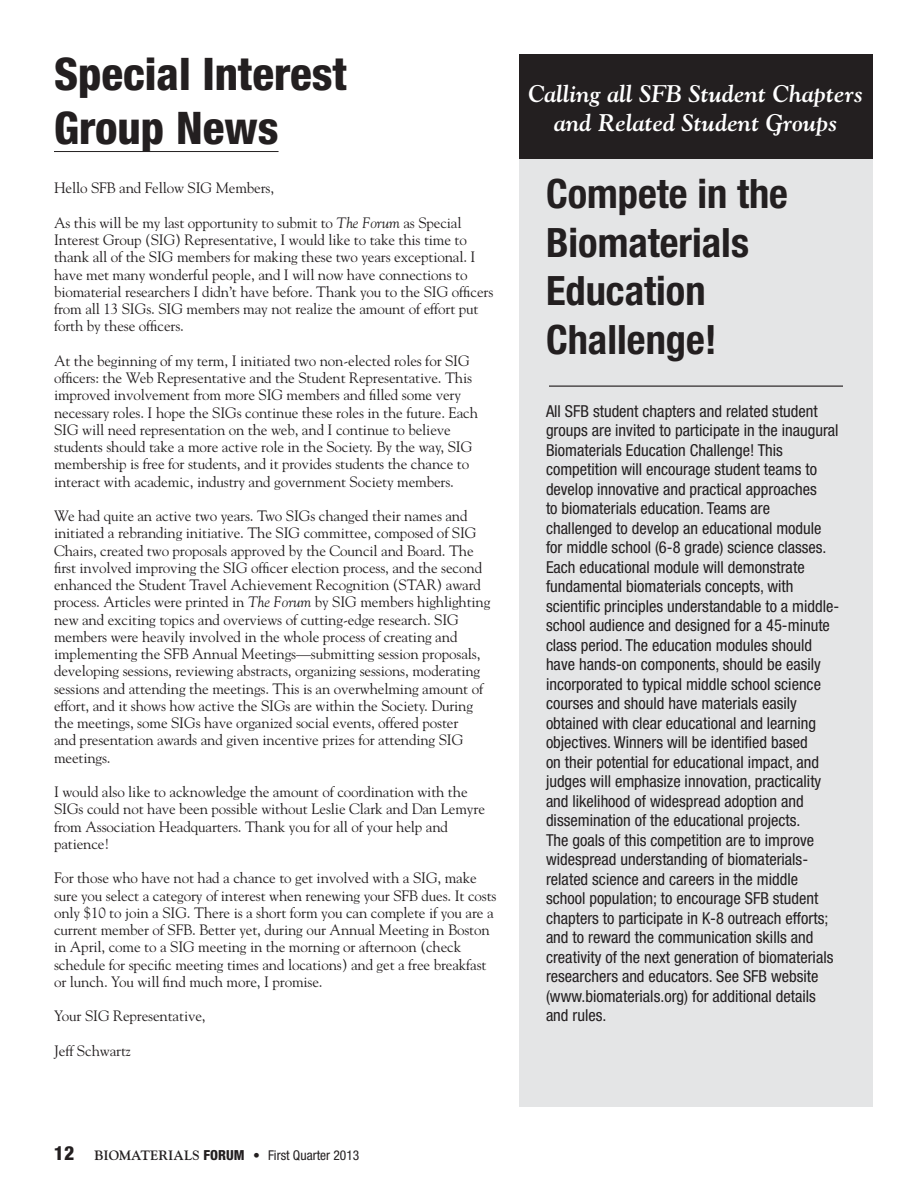
<style>
.page{position:relative;width:918px;height:1188px;background:#fff}
.page>*{position:absolute;margin:0;border:0;box-sizing:border-box;transform-origin:0 0}
.t1{font:800 condensed 45px/54px "Helvetica Neue";color:#231f20}
.t2{font:700 condensed 40.5px/48.6px "Helvetica Neue";color:#231f20}
.t3{font:italic 700 24px/28.8px "Goudy";color:#fff;text-align:center}
.t4{font:condensed 16.5px/19.5px "Helvetica Neue";color:#231f20}
.t5{font:15px/17.2px "Goudy";letter-spacing:-.01em;color:#231f20}
.t6{font:condensed 13.5px "Helvetica Neue";color:#231f20}
.s1{font-style:italic}
.s2{font-weight:800;font-size:19.5px}
.s3{font-family:"Goudy";font-weight:700;font-stretch:normal}
.s4{font-weight:800;font-size:13.8px}
</style>
<div class="page">
<div style="left:519px;top:54px;width:354px;height:1053px;background:#e4e5e6"></div>
<div style="left:519px;top:54px;width:354px;height:105px;background:#231f20"></div>
<hr style="left:549px;top:386px;width:294px;height:1px;background:#231f20">
<hr style="left:54px;top:151px;width:225px;height:1px;background:#231f20">
<h1 class="t1" style="left:54px;top:47px;width:294px">Special Interest<br>Group News</h1>
<p class="t5" style="left:54px;top:179px;width:222px">Hello SFB and Fellow SIG Members,</p>
<p class="t5" style="left:54px;top:214px;width:441px">As this will be my last opportunity to submit to <span class="s1">The Forum</span> as Special Interest Group (SIG) Representative, I would like to take this time to thank all of the SIG members for making these two years exceptional. I have met many wonderful people, and I will now have connections to biomaterial researchers I didn’t have before. Thank you to the SIG officers from all 13 SIGs. SIG members may not realize the amount of effort put forth by these officers.</p>
<p class="t5" style="left:54px;top:352px;width:426px">At the beginning of my term, I initiated two non-elected roles for SIG officers: the Web Representative and the Student Representative. This improved involvement from more SIG members and filled some very necessary roles. I hope the SIGs continue these roles in the future. Each SIG will need representation on the web, and I continue to believe students should take a more active role in the Society. By the way, SIG membership is free for students, and it provides students the chance to interact with academic, industry and government Society members.</p>
<p class="t5" style="left:54px;top:507px;width:438px">We had quite an active two years. Two SIGs changed their names and initiated a rebranding initiative. The SIG committee, composed of SIG Chairs, created two proposals approved by the Council and Board. The first involved improving the SIG officer election process, and the second enhanced the Student Travel Achievement Recognition (STAR) award process. Articles were printed in <span class="s1">The Forum</span> by SIG members highlighting new and exciting topics and overviews of cutting-edge research. SIG members were heavily involved in the whole process of creating and implementing the SFB Annual Meetings—submitting session proposals, developing sessions, reviewing abstracts, organizing sessions, moderating sessions and attending the meetings. This is an overwhelming amount of effort, and it shows how active the SIGs are within the Society. During the meetings, some SIGs have organized social events, offered poster<br>and presentation awards and given incentive prizes for attending SIG meetings.</p>
<p class="t5" style="left:54px;top:783px;width:432px">I would also like to acknowledge the amount of coordination with the SIGs could not have been possible without Leslie Clark and Dan Lemyre from Association Headquarters. Thank you for all of your help and patience!</p>
<p class="t5" style="left:54px;top:869px;width:444px">For those who have not had a chance to get involved with a SIG, make sure you select a category of interest when renewing your SFB dues. It costs only $10 to join a SIG. There is a short form you can complete if you are a current member of SFB. Better yet, during our Annual Meeting in Boston in April, come to a SIG meeting in the morning or afternoon (check schedule for specific meeting times and locations) and get a free breakfast or lunch. You will find much more, I promise.</p>
<p class="t5" style="left:54px;top:1007px;width:153px">Your SIG Representative,</p>
<p class="t5" style="left:54px;top:1042px;width:78px">Jeff Schwartz</p>
<h3 class="t3" style="left:529px;top:79px;width:336px">Calling all SFB Student Chapters and Related Student Groups</h3>
<h2 class="t2" style="left:546px;top:169px;width:244px">Compete in the<br>Biomaterials<br>Education<br>Challenge!</h2>
<p class="t4" style="left:546px;top:401px;width:295px">All SFB student chapters and related student groups are invited to participate in the inaugural Biomaterials Education Challenge! This competition will encourage student teams to develop innovative and practical approaches<br>to biomaterials education. Teams are challenged to develop an educational module for middle school (6-8 grade) science classes.<br>Each educational module will demonstrate fundamental biomaterials concepts, with scientific principles understandable to a middle&shy;school audience and designed for a 45-minute class period. The education modules should have hands-on components, should be easily incorporated to typical middle school science courses and should have materials easily obtained with clear educational and learning objectives. Winners will be identified based<br>on their potential for educational impact, and judges will emphasize innovation, practicality and likelihood of widespread adoption and dissemination of the educational projects.<br>The goals of this competition are to improve widespread understanding of biomaterials&shy;related science and careers in the middle school population; to encourage SFB student chapters to participate in K-8 outreach efforts; and to reward the communication skills and creativity of the next generation of biomaterials researchers and educators. See SFB website (www.biomaterials.org) for additional details and rules.</p>
<p class="t6" style="left:54px;top:1148px;width:307px"><span class="s2">12</span> <span class="s3">BIOMATERIALS</span> <span class="s4">FORUM</span> <span class="s3">•</span> First Quarter 2013</p>
</div>
